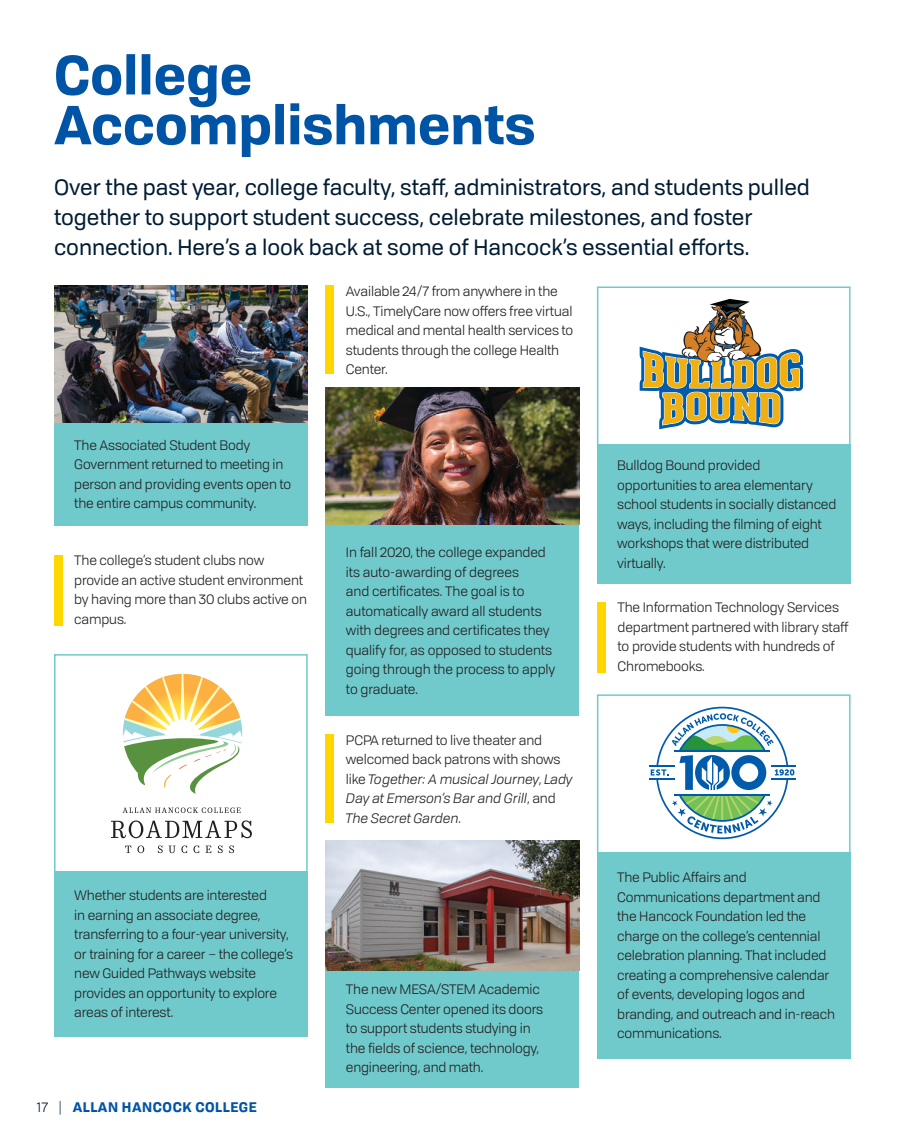
<style>
.page{position:relative;width:905px;height:1134px;background:#fff}
.page>*{position:absolute;margin:0;border:0;box-sizing:border-box;transform-origin:0 0}
.t1{font:700 53.25px/49.8px "Tofino Pro Personal";color:#0054a6}
.t2{font:21.75px/30.3px "Tofino Pro Personal";color:#001c33}
.Accomplishments_Copy{font:13.5px/19.5px "Tofino Pro Personal";letter-spacing:-.01em;color:#231f20}
.Accomplishments_Copy-2{font:italic 13.5px/19.5px "Tofino Pro Personal";letter-spacing:-.01em;color:#231f20}
.t3{font:700 13.5px "Tofino Pro Personal";letter-spacing:.04em;color:#0054a6}
.s1{font-weight:400;color:#001c33}
.s2{font-style:normal}
</style>
<div class="page">
<div style="left:326px;top:524px;width:253px;height:192px;background:#70cacc"></div>
<img style="left:326px;top:388px;width:253px;height:136px">
<div style="left:326px;top:969px;width:253px;height:119px;background:#70cacc"></div>
<img style="left:326px;top:841px;width:253px;height:130px">
<div style="left:54px;top:422px;width:254px;height:103px;background:#70cacc"></div>
<img style="left:54px;top:286px;width:254px;height:136px">
<div style="left:326px;top:286px;width:8px;height:88px;background:#ffd700"></div>
<div style="left:326px;top:735px;width:8px;height:88px;background:#ffd700"></div>
<div style="left:597px;top:602px;width:8px;height:70px;background:#ffd700"></div>
<div style="left:54px;top:555px;width:8px;height:70px;background:#ffd700"></div>
<div style="left:54px;top:871px;width:254px;height:165px;background:#70cacc"></div>
<div style="left:54px;top:654px;width:254px;height:220px;border:2px solid #70cacc"></div>
<svg style="left:111px;top:820px;width:141px;height:18px"></svg>
<svg style="left:125px;top:846px;width:6px;height:7px"></svg>
<svg style="left:137px;top:845px;width:7px;height:8px"></svg>
<svg style="left:158px;top:845px;width:29px;height:8px"></svg>
<svg style="left:193px;top:845px;width:6px;height:8px"></svg>
<svg style="left:205px;top:846px;width:6px;height:7px"></svg>
<svg style="left:218px;top:845px;width:5px;height:8px"></svg>
<svg style="left:229px;top:845px;width:5px;height:8px"></svg>
<svg style="left:123px;top:808px;width:118px;height:5px"></svg>
<svg style="left:123px;top:674px;width:120px;height:120px"></svg>
<div style="left:597px;top:286px;width:253px;height:163px;border:2px solid #70cacc"></div>
<div style="left:597px;top:444px;width:253px;height:140px;background:#70cacc"></div>
<svg style="left:639px;top:299px;width:164px;height:130px"></svg>
<div style="left:597px;top:694px;width:253px;height:163px;border:2px solid #70cacc"></div>
<div style="left:597px;top:852px;width:253px;height:206px;background:#70cacc"></div>
<hr style="left:770px;top:765px;width:25px;height:2px;background:#005bab">
<hr style="left:770px;top:778px;width:25px;height:2px;background:#005bab">
<hr style="left:649px;top:765px;width:25px;height:2px;background:#005bab">
<hr style="left:649px;top:778px;width:25px;height:2px;background:#005bab">
<svg style="left:650px;top:707px;width:144px;height:132px"></svg>
<p class="t1" style="left:54px;top:46px;width:483px">College<br>Accomplishments</p>
<p class="t2" style="left:54px;top:170px;width:757px">Over the past year, college faculty, staff, administrators, and students pulled together to support student success, celebrate milestones, and foster connection. Here’s a look back at some of Hancock’s essential efforts.</p>
<p class="Accomplishments_Copy" style="left:74px;top:434px;width:218px">The Associated Student Body<br>Government returned to meeting in person and providing events open to the entire campus community.</p>
<p class="Accomplishments_Copy" style="left:74px;top:550px;width:234px">The college’s student clubs now provide an active student environment by having more than 30 clubs active on campus.</p>
<p class="Accomplishments_Copy" style="left:74px;top:885px;width:220px">Whether students are interested<br>in earning an associate degree, transferring to a four-year university, or training for a career – the college’s new Guided Pathways website provides an opportunity to explore areas of interest.</p>
<p class="t3" style="left:37px;top:1096px;width:221px"><span class="s1">17 |</span> ALLAN HANCOCK COLLEGE</p>
<p class="Accomplishments_Copy" style="left:346px;top:281px;width:229px">Available 24/7 from anywhere in the<br>U.S., TimelyCare now offers free virtual medical and mental health services to students through the college Health<br>Center.</p>
<p class="Accomplishments_Copy" style="left:346px;top:542px;width:211px">In fall 2020, the college expanded its auto-awarding of degrees<br>and certificates. The goal is to automatically award all students with degrees and certificates they qualify for, as opposed to students going through the process to apply to graduate.</p>
<p class="Accomplishments_Copy-2" style="left:346px;top:729px;width:228px"><span class="s2">PCPA returned to live theater and welcomed back patrons with shows like</span> Together: A musical Journey<span class="s2">,</span> Lady<br>Day at Emerson’s Bar and Grill<span class="s2">, and<br></span>The Secret Garden<span class="s2">.</span></p>
<p class="Accomplishments_Copy" style="left:346px;top:979px;width:199px">The new MESA/STEM Academic<br>Success Center opened its doors to support students studying in the fields of science, technology, engineering, and math.</p>
<p class="Accomplishments_Copy" style="left:617px;top:455px;width:221px">Bulldog Bound provided opportunities to area elementary school students in socially distanced ways, including the filming of eight workshops that were distributed virtually.</p>
<p class="Accomplishments_Copy" style="left:617px;top:597px;width:232px">The Information Technology Services department partnered with library staff to provide students with hundreds of<br>Chromebooks.</p>
<p class="Accomplishments_Copy" style="left:617px;top:867px;width:219px">The Public Affairs and<br>Communications department and the Hancock Foundation led the charge on the college’s centennial celebration planning. That included creating a comprehensive calendar of events, developing logos and branding, and outreach and in-reach communications.</p>
</div>
